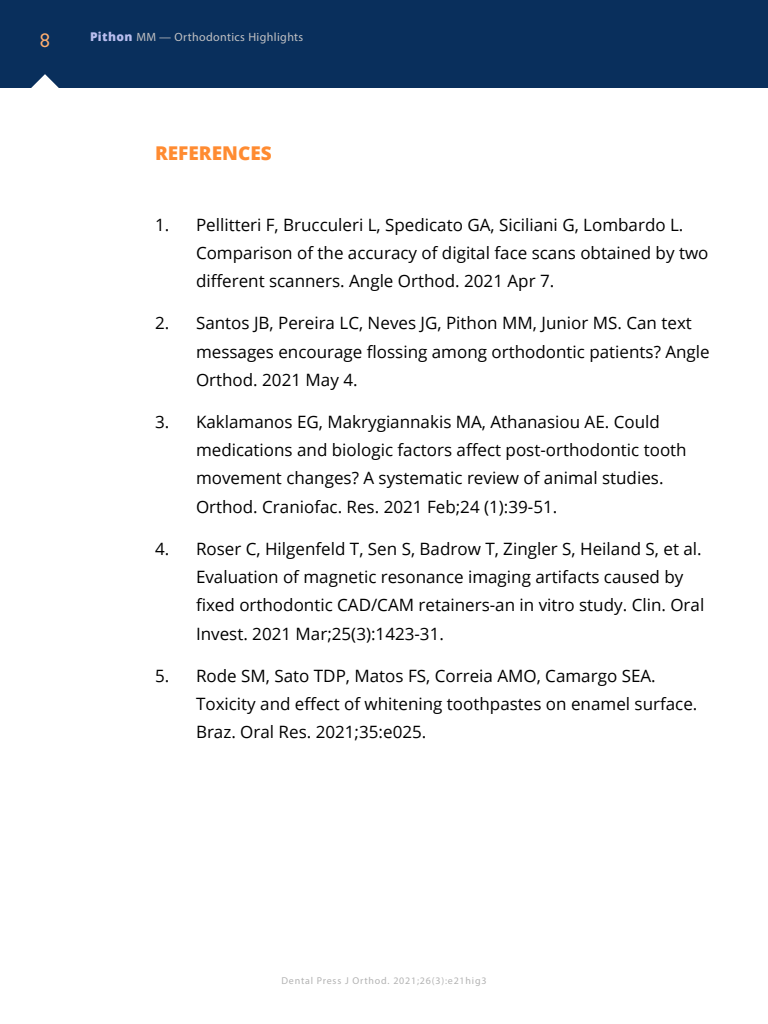
<style>
.page{position:relative;width:768px;height:1024px;background:#fff}
.page>*{position:absolute;margin:0;border:0;box-sizing:border-box;transform-origin:0 0}
.chamada_primaria{font:800 19px "Open Sans";color:#ff8b31}
.t1{font:500 18px "Semplicita Pro";color:#ffae6f}
.referencias_texto{font:17px/28.2px "Open Sans";color:#000}
.t2{font:12px "Myriad Pro";letter-spacing:.03em;color:#c1c1c3}
.t3{font:10px "Myriad Pro";letter-spacing:.08em;color:#b3b3b3}
.s1{font-family:"Open Sans";font-weight:800;color:#b9beef}
</style>
<div class="page">
<div style="left:0;top:0;width:768px;height:88px;background:#092f5c"></div>
<svg style="left:31px;top:74px;width:28px;height:14px"></svg>
<p class="t1" style="left:40px;top:27px;width:12px">8</p>
<p class="t2" style="left:90px;top:30px;width:215px"><span class="s1">Pithon</span> MM — Orthodontics Highlights</p>
<p class="chamada_primaria" style="left:155px;top:138px;width:118px">REFERENCES</p>
<p class="referencias_texto" style="left:196px;top:210px;width:514px;text-indent:-41px">1. Pellitteri F, Brucculeri L, Spedicato GA, Siciliani G, Lombardo L.<br>Comparison of the accuracy of digital face scans obtained by two different scanners. Angle Orthod. 2021 Apr 7.</p>
<p class="referencias_texto" style="left:196px;top:309px;width:515px;text-indent:-41px">2. Santos JB, Pereira LC, Neves JG, Pithon MM, Junior MS. Can text messages encourage flossing among orthodontic patients? Angle<br>Orthod. 2021 May 4.</p>
<p class="referencias_texto" style="left:196px;top:407px;width:492px;text-indent:-41px">3. Kaklamanos EG, Makrygiannakis MA, Athanasiou AE. Could medications and biologic factors affect post-orthodontic tooth movement changes? A systematic review of animal studies.<br>Orthod. Craniofac. Res. 2021 Feb;24 (1):39-51.</p>
<p class="referencias_texto" style="left:196px;top:534px;width:510px;text-indent:-41px">4. Roser C, Hilgenfeld T, Sen S, Badrow T, Zingler S, Heiland S, et al.<br>Evaluation of magnetic resonance imaging artifacts caused by fixed orthodontic CAD/CAM retainers-an in vitro study. Clin. Oral Invest. 2021 Mar;25(3):1423-31.</p>
<p class="referencias_texto" style="left:196px;top:661px;width:503px;text-indent:-41px">5. Rode SM, Sato TDP, Matos FS, Correia AMO, Camargo SEA.<br>Toxicity and effect of whitening toothpastes on enamel surface.<br>Braz. Oral Res. 2021;35:e025.</p>
<p class="t3" style="left:281px;top:975px;width:207px">Dental Press J Orthod. 2021;26(3):e21hig3</p>
</div>
